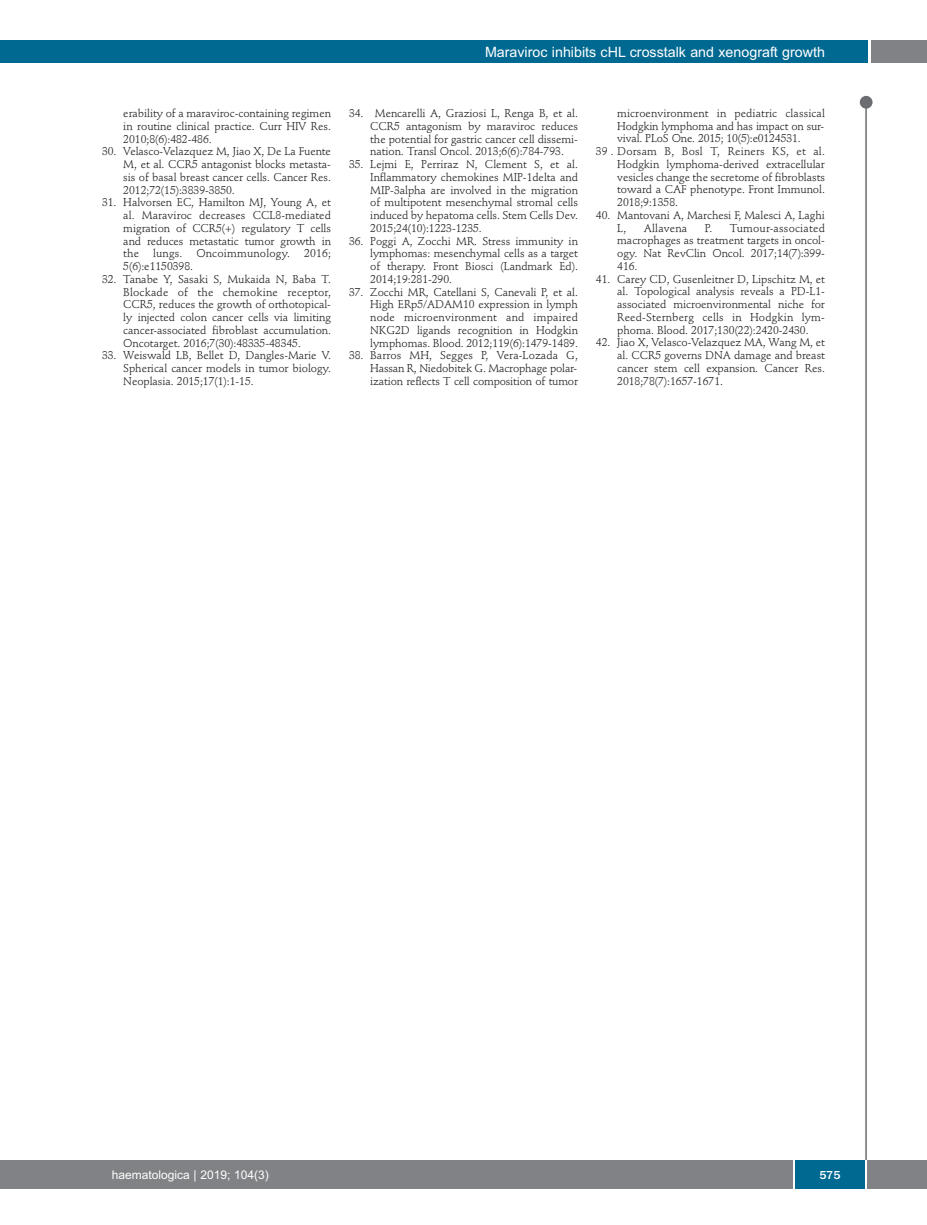
<style>
.page{position:relative;width:927px;height:1225px;background:#fff}
.page>*{position:absolute;margin:0;border:0;box-sizing:border-box;transform-origin:0 0}
.t1{font:14.25px "Arial";color:#fff}
.t2{font:12px "Arial";color:#fff}
.t3{font:500 12px "Franklin Gothic";color:#fff}
.t4{font:11.25px/12.8px "Stempel Schneidler";letter-spacing:-.005em;color:#231f20;text-align:justify}
.t5{font:11.25px "Stempel Schneidler";letter-spacing:.015em;color:#231f20}
</style>
<div class="page">
<div style="left:860px;top:96px;width:12px;height:13px;background:#6c6d70;border-radius:50%"></div>
<hr style="left:865px;top:98px;width:2px;height:1062px;background:#6c6d70">
<div style="left:871px;top:40px;width:56px;height:22px;background:#808285"></div>
<div style="left:18px;top:40px;width:849px;height:22px;background:#006991"></div>
<div style="left:17px;top:1160px;width:910px;height:28px;background:#808285"></div>
<div style="left:795px;top:1160px;width:70px;height:28px;background:#006991"></div>
<hr style="left:793px;top:1160px;width:2px;height:28px;background:#fff">
<hr style="left:865px;top:1160px;width:2px;height:28px;background:#fff">
<div style="left:0;top:40px;width:19px;height:22px;background:#006991"></div>
<div style="left:0;top:1160px;width:18px;height:28px;background:#808285"></div>
<p class="t1" style="left:485px;top:44px;width:342px">Maraviroc inhibits cHL crosstalk and xenograft growth</p>
<p class="t4" style="left:123px;top:108px;width:209px">erability of a maraviroc-containing regimen in routine clinical practice. Curr HIV Res.<br>2010;8(6):482-486.</p>
<p class="t4" style="left:123px;top:146px;width:209px;text-indent:-21px">30. Velasco-Velazquez M, Jiao X, De La Fuente M, et al. CCR5 antagonist blocks metasta&shy;sis of basal breast cancer cells. Cancer Res.<br>2012;72(15):3839-3850.</p>
<p class="t4" style="left:123px;top:197px;width:209px;text-indent:-21px">31. Halvorsen EC, Hamilton MJ, Young A, et al. Maraviroc decreases CCL8-mediated migration of CCR5(+) regulatory T cells and reduces metastatic tumor growth in the lungs. Oncoimmunology. 2016; 5(6):e1150398.</p>
<p class="t4" style="left:123px;top:274px;width:209px;text-indent:-21px">32. Tanabe Y, Sasaki S, Mukaida N, Baba T.<br>Blockade of the chemokine receptor, CCR5, reduces the growth of orthotopical&shy;ly injected colon cancer cells via limiting cancer-associated fibroblast accumulation.<br>Oncotarget. 2016;7(30):48335-48345.</p>
<p class="t4" style="left:123px;top:350px;width:209px;text-indent:-21px">33. Weiswald LB, Bellet D, Dangles-Marie V.<br>Spherical cancer models in tumor biology.<br>Neoplasia. 2015;17(1):1-15.</p>
<p class="t4" style="left:370px;top:108px;width:209px;text-indent:-21px">34. Mencarelli A, Graziosi L, Renga B, et al.<br>CCR5 antagonism by maraviroc reduces the potential for gastric cancer cell dissemi&shy;nation. Transl Oncol. 2013;6(6):784-793.</p>
<p class="t4" style="left:370px;top:159px;width:209px;text-indent:-21px">35. Lejmi E, Perriraz N, Clement S, et al.<br>Inflammatory chemokines MIP-1delta and MIP-3alpha are involved in the migration of multipotent mesenchymal stromal cells induced by hepatoma cells. Stem Cells Dev.<br>2015;24(10):1223-1235.</p>
<p class="t4" style="left:370px;top:235px;width:209px;text-indent:-21px">36. Poggi A, Zocchi MR. Stress immunity in lymphomas: mesenchymal cells as a target of therapy. Front Biosci (Landmark Ed).<br>2014;19:281-290.</p>
<p class="t4" style="left:370px;top:286px;width:209px;text-indent:-21px">37. Zocchi MR, Catellani S, Canevali P, et al.<br>High ERp5/ADAM10 expression in lymph node microenvironment and impaired NKG2D ligands recognition in Hodgkin lymphomas. Blood. 2012;119(6):1479-1489.</p>
<p class="t4" style="left:370px;top:350px;width:209px;text-indent:-21px">38. Barros MH, Segges P, Vera-Lozada G, Hassan R, Niedobitek G. Macrophage polar&shy;ization reflects T cell composition of tumor</p>
<p class="t4" style="left:617px;top:108px;width:209px">microenvironment in pediatric classical</p>
<p class="t4" style="left:617px;top:121px;width:209px">Hodgkin lymphoma and has impact on sur-</p>
<p class="t4" style="left:617px;top:133px;width:185px">vival. PLoS One. 2015; 10(5):e0124531.</p>
<p class="t5" style="left:596px;top:147px;width:230px">39 . Dorsam B, Bosl T, Reiners KS, et al.</p>
<p class="t4" style="left:617px;top:159px;width:209px">Hodgkin lymphoma-derived extracellular</p>
<p class="t4" style="left:617px;top:172px;width:209px">vesicles change the secretome of fibroblasts</p>
<p class="t4" style="left:617px;top:184px;width:209px">toward a CAF phenotype. Front Immunol.</p>
<p class="t4" style="left:617px;top:197px;width:62px">2018;9:1358.</p>
<p class="t4" style="left:617px;top:210px;width:209px;text-indent:-21px">40. Mantovani A, Marchesi F, Malesci A, Laghi<br>L,</p>
<p class="t4" style="left:617px;top:223px;width:209px;text-indent:88px">P. Tumour-associated macrophages as treatment targets in oncol&shy;ogy. Nat RevClin Oncol. 2017;14(7):399- 416.</p>
<p class="t4" style="left:617px;top:274px;width:209px;text-indent:-21px">41. Carey CD, Gusenleitner D, Lipschitz M, et al. Topological analysis reveals a PD-L1- associated microenvironmental niche for Reed-Sternberg cells in Hodgkin lym&shy;phoma. Blood. 2017;130(22):2420-2430.</p>
<p class="t4" style="left:617px;top:337px;width:209px;text-indent:-21px">42. Jiao X, Velasco-Velazquez MA, Wang M, et al. CCR5 governs DNA damage and breast cancer stem cell expansion. Cancer Res.<br>2018;78(7):1657-1671.</p>
<p class="t5" style="left:644px;top:223px;width:45px">Allavena</p>
<p class="t2" style="left:112px;top:1167px;width:158px">haematologica | 2019; 104(3)</p>
<p class="t3" style="left:820px;top:1167px;width:22px">575</p>
</div>
